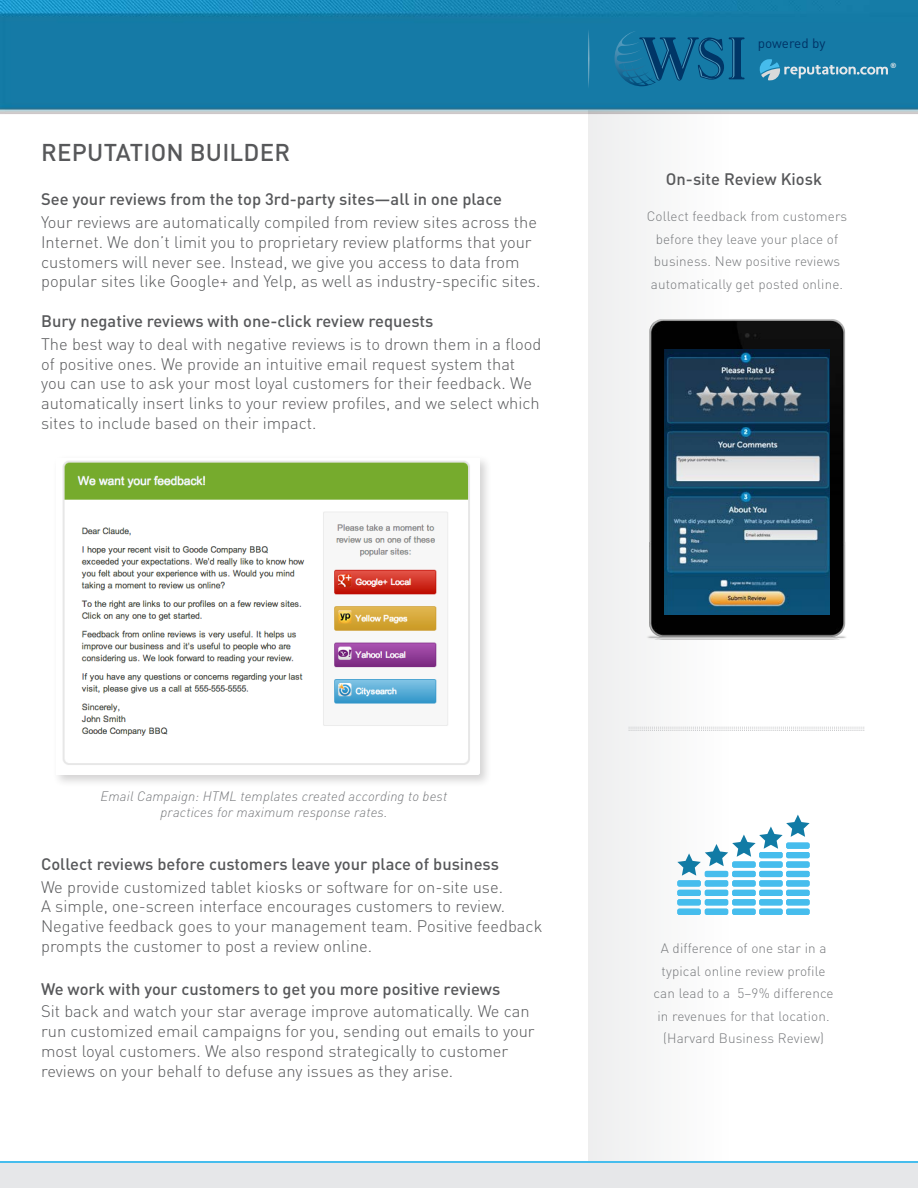
<style>
.page{position:relative;width:918px;height:1188px;background:#fff}
.page>*{position:absolute;margin:0;border:0;box-sizing:border-box;transform-origin:0 0}
.t1{font:500 24px "DIN Pro";letter-spacing:.01em;color:#57585a}
.Body_copy{font:300 16.5px/19.8px "DIN Pro";color:#57585a}
.Side_Caption_4{font:500 16.5px "DIN Pro";color:#57585a}
.Side_Caption_2{font:300 13.5px/22.5px "DIN Pro";letter-spacing:.01em;color:#76787b;text-align:center}
.t2{font:italic 300 13.5px/16.2px "DIN";letter-spacing:.01em;color:#76787b;text-align:center}
.t3{font:13.5px "DIN Pro";color:#036}
.t4{font:900 7.2px "Houschka";color:#e6e7e9}
</style>
<div class="page">
<img style="left:0;top:0;width:918px;height:114px">
<hr style="left:588px;top:29px;width:2px;height:60px;background:#e6e7e9;border-radius:50%">
<svg style="left:588px;top:109px;width:330px;height:1053px"></svg>
<div style="left:0;top:1162px;width:918px;height:26px;background:#46bded"></div>
<div style="left:0;top:1163px;width:918px;height:25px;background:#e6e7e9"></div>
<svg style="left:614px;top:31px;width:131px;height:56px;background:#136b98"></svg>
<svg style="left:758px;top:59px;width:130px;height:22px;background:#4092b6"></svg>
<div style="left:732px;top:909px;width:24px;height:6px;background:#46bded;border-radius:2px"></div>
<div style="left:732px;top:880px;width:24px;height:7px;background:#46bded;border-radius:2px"></div>
<div style="left:732px;top:871px;width:24px;height:6px;background:#46bded;border-radius:2px"></div>
<div style="left:759px;top:909px;width:24px;height:6px;background:#46bded;border-radius:2px"></div>
<div style="left:759px;top:899px;width:24px;height:6px;background:#46bded;border-radius:2px"></div>
<div style="left:759px;top:890px;width:24px;height:6px;background:#46bded;border-radius:2px"></div>
<div style="left:759px;top:880px;width:24px;height:7px;background:#46bded;border-radius:2px"></div>
<div style="left:759px;top:871px;width:24px;height:6px;background:#46bded;border-radius:2px"></div>
<div style="left:786px;top:909px;width:24px;height:6px;background:#46bded;border-radius:2px"></div>
<div style="left:786px;top:899px;width:24px;height:6px;background:#46bded;border-radius:2px"></div>
<div style="left:786px;top:890px;width:24px;height:6px;background:#46bded;border-radius:2px"></div>
<div style="left:786px;top:880px;width:24px;height:7px;background:#46bded;border-radius:2px"></div>
<div style="left:786px;top:871px;width:24px;height:6px;background:#46bded;border-radius:2px"></div>
<div style="left:705px;top:909px;width:23px;height:6px;background:#46bded;border-radius:2px"></div>
<div style="left:705px;top:880px;width:23px;height:7px;background:#46bded;border-radius:2px"></div>
<div style="left:705px;top:871px;width:23px;height:6px;background:#46bded;border-radius:2px"></div>
<div style="left:677px;top:909px;width:24px;height:6px;background:#46bded;border-radius:2px"></div>
<svg style="left:677px;top:890px;width:79px;height:15px"></svg>
<div style="left:677px;top:880px;width:24px;height:7px;background:#46bded;border-radius:2px"></div>
<svg style="left:677px;top:815px;width:133px;height:61px"></svg>
<div style="left:53px;top:455px;width:439px;height:332px;background:#231f20;opacity:.2"></div>
<img style="left:56px;top:458px;width:423px;height:317px">
<svg style="left:396px;top:735px;width:21px;height:25px"></svg>
<svg style="left:629px;top:727px;width:235px;height:4px"></svg>
<img style="left:611px;top:318px;width:264px;height:322px">
<img style="left:664px;top:350px;width:166px;height:265px">
<h1 class="t1" style="left:41px;top:136px;width:251px">REPUTATION BUILDER</h1>
<h3 class="Side_Caption_4" style="left:41px;top:188px;width:462px">See your reviews from the top 3rd-party sites—all in one place</h3>
<p class="Body_copy" style="left:41px;top:211px;width:501px">Your reviews are automatically compiled from review sites across the Internet. We don’t limit you to proprietary review platforms that your customers will never see. Instead, we give you access to data from popular sites like Google+ and Yelp, as well as industry-specific sites.</p>
<h3 class="Side_Caption_4" style="left:41px;top:310px;width:394px">Bury negative reviews with one-click review requests</h3>
<h3 class="Body_copy" style="left:41px;top:333px;width:502px">The best way to deal with negative reviews is to drown them in a flood of positive ones. We provide an intuitive email request system that you can use to ask your most loyal customers for their feedback. We automatically insert links to your review profiles, and we select which sites to include based on their impact.</h3>
<p class="t3" style="left:758px;top:34px;width:69px">powered by</p>
<p class="Side_Caption_4" style="left:666px;top:168px;width:158px">On-site Review Kiosk</p>
<p class="Side_Caption_2" style="left:647px;top:204px;width:202px">Collect feedback from customers before they leave your place of business. New positive reviews automatically get posted online.</p>
<p class="t4" style="left:891px;top:62px;width:7px">®</p>
<p class="t2" style="left:101px;top:788px;width:348px">Email Campaign: HTML templates created according to best practices for maximum response rates.</p>
<h3 class="Side_Caption_4" style="left:41px;top:853px;width:459px">Collect reviews before customers leave your place of business</h3>
<p class="Body_copy" style="left:41px;top:876px;width:503px">We provide customized tablet kiosks or software for on-site use.<br>A simple, one-screen interface encourages customers to review.<br>Negative feedback goes to your management team. Positive feedback prompts the customer to post a review online.</p>
<h3 class="Side_Caption_4" style="left:41px;top:977px;width:461px">We work with your customers to get you more positive reviews</h3>
<p class="Body_copy" style="left:41px;top:1001px;width:495px">Sit back and watch your star average improve automatically. We can run customized email campaigns for you, sending out emails to your most loyal customers. We also respond strategically to customer reviews on your behalf to defuse any issues as they arise.</p>
<p class="Side_Caption_2" style="left:654px;top:936px;width:182px">A difference of one star in a typical online review profile can lead to a 5–9% difference in revenues for that location. (Harvard Business Review)</p>
</div>
